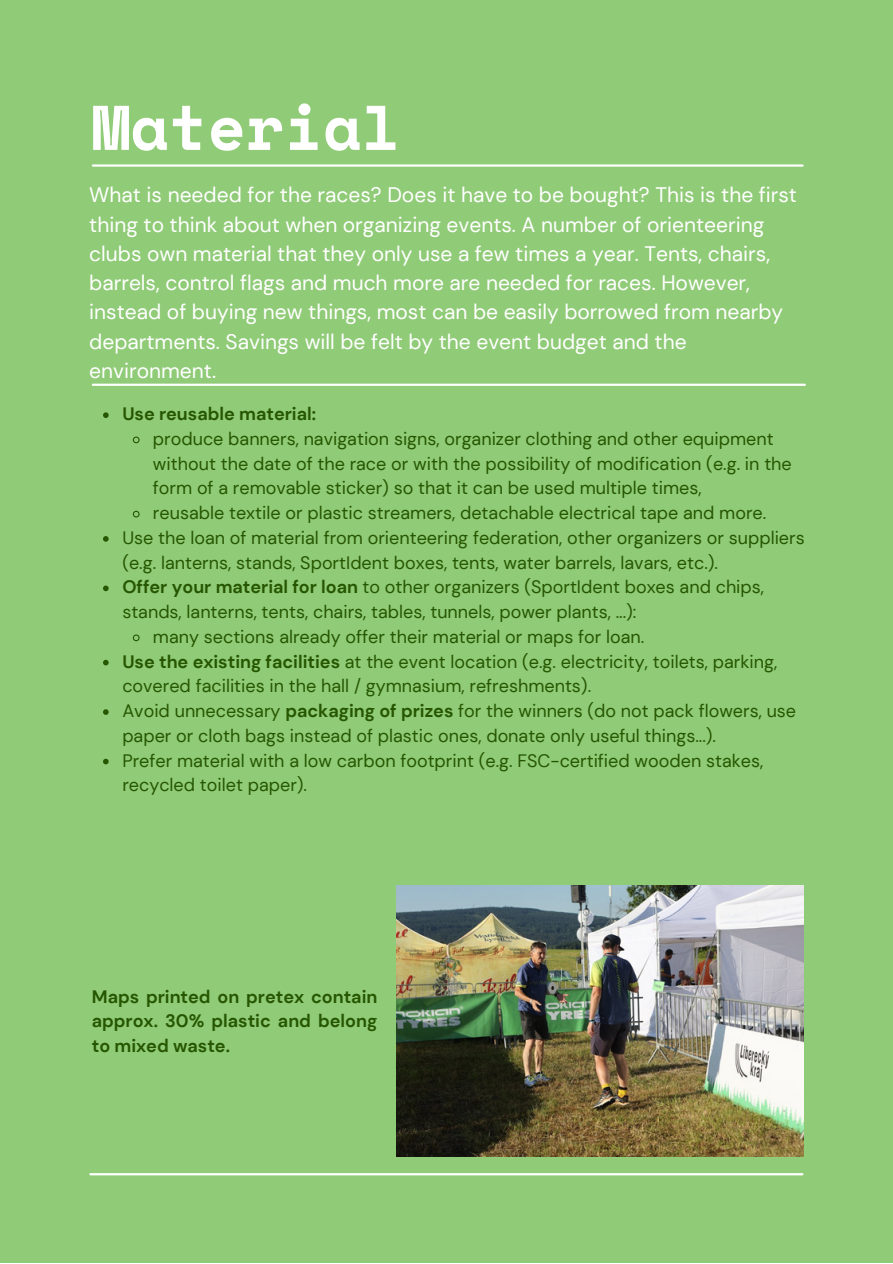
<style>
.page{position:relative;width:893px;height:1264px;background:#fff}
.page>*{position:absolute;margin:0;border:0;box-sizing:border-box;transform-origin:0 0}
.t1{font:700 63px "Space Mono";color:#fff}
.t2{font:21px/29.2px "DM Sans";color:#fff}
.t3{font:18px "DM Sans";color:#265700}
.t4{font:700 18px/24.8px "DM Sans";color:#265700;text-align:justify}
.s1{font-weight:700}
</style>
<div class="page">
<div style="left:0;top:0;width:892px;height:1262px;background:#90cb77"></div>
<hr style="left:90px;top:1173px;width:712px;height:2px;background:#fff">
<hr style="left:93px;top:164px;width:709px;height:3px;background:#fff">
<hr style="left:93px;top:383px;width:711px;height:3px;background:#fff">
<svg style="left:103px;top:412px;width:6px;height:6px"></svg>
<svg style="left:132px;top:436px;width:8px;height:8px"></svg>
<svg style="left:132px;top:510px;width:8px;height:8px"></svg>
<svg style="left:103px;top:536px;width:6px;height:5px"></svg>
<svg style="left:103px;top:585px;width:6px;height:6px"></svg>
<svg style="left:132px;top:634px;width:8px;height:8px"></svg>
<svg style="left:103px;top:659px;width:6px;height:6px"></svg>
<svg style="left:103px;top:709px;width:6px;height:6px"></svg>
<svg style="left:103px;top:758px;width:6px;height:6px"></svg>
<img style="left:396px;top:885px;width:407px;height:271px">
<h1 class="t1" style="left:92px;top:79px;width:310px">Material</h1>
<p class="t2" style="left:89px;top:180px;width:709px">What is needed for the races? Does it have to be bought? This is the first thing to think about when organizing events. A number of orienteering clubs own material that they only use a few times a year. Tents, chairs, barrels, control flags and much more are needed for races. However, instead of buying new things, most can be easily borrowed from nearby departments. Savings will be felt by the event budget and the environment.</p>
<p class="t4" style="left:122px;top:402px;width:195px">Use reusable material:</p>
<p class="t3" style="left:153px;top:427px;width:622px">produce banners, navigation signs, organizer clothing and other equipment</p>
<p class="t3" style="left:153px;top:452px;width:640px">without the date of the race or with the possibility of modification (e.g. in the</p>
<p class="t3" style="left:153px;top:476px;width:550px">form of a removable sticker) so that it can be used multiple times,</p>
<p class="t3" style="left:153px;top:501px;width:615px">reusable textile or plastic streamers, detachable electrical tape and more.</p>
<p class="t3" style="left:122px;top:526px;width:683px">Use the loan of material from orienteering federation, other organizers or suppliers</p>
<p class="t3" style="left:122px;top:551px;width:597px">(e.g. lanterns, stands, SportIdent boxes, tents, water barrels, lavars, etc.).</p>
<p class="t3" style="left:122px;top:575px;width:643px"><span class="s1">Offer your material for loan</span> to other organizers (SportIdent boxes and chips,</p>
<p class="t3" style="left:122px;top:600px;width:515px">stands, lanterns, tents, chairs, tables, tunnels, power plants, ...):</p>
<p class="t3" style="left:153px;top:625px;width:493px">many sections already offer their material or maps for loan.</p>
<p class="t3" style="left:122px;top:649px;width:656px"><span class="s1">Use the existing facilities</span> at the event location (e.g. electricity, toilets, parking,</p>
<p class="t3" style="left:122px;top:674px;width:470px">covered facilities in the hall / gymnasium, refreshments).</p>
<p class="t3" style="left:122px;top:699px;width:675px">Avoid unnecessary <span class="s1">packaging of prizes</span> for the winners (do not pack flowers, use</p>
<p class="t3" style="left:122px;top:724px;width:595px">paper or cloth bags instead of plastic ones, donate only useful things...).</p>
<p class="t3" style="left:122px;top:748px;width:642px">Prefer material with a low carbon footprint (e.g. FSC-certified wooden stakes,</p>
<p class="t3" style="left:122px;top:773px;width:186px">recycled toilet paper).</p>
<p class="t4" style="left:92px;top:984px;width:287px">Maps printed on pretex contain approx. 30% plastic and belong to mixed waste.</p>
</div>
